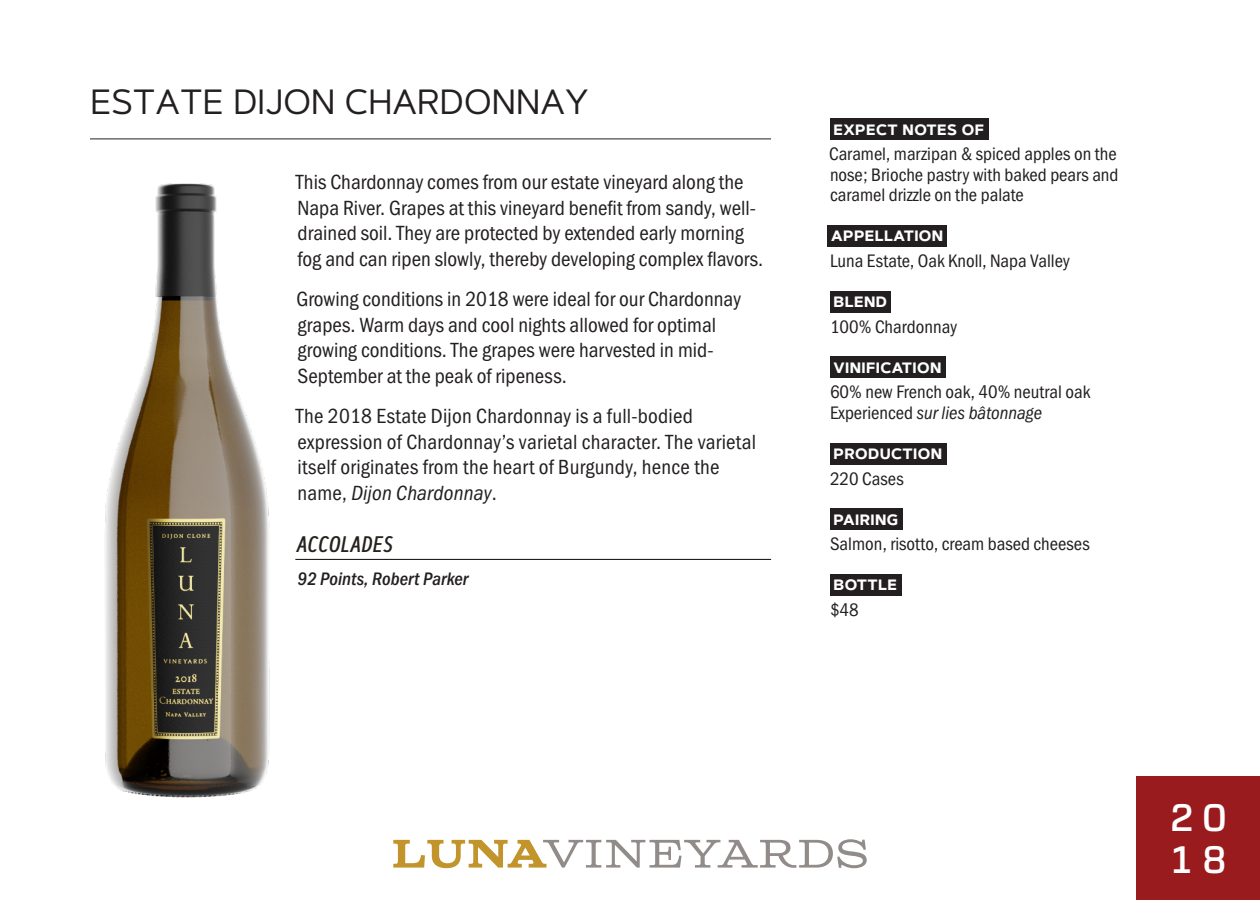
<style>
.page{position:relative;width:1260px;height:900px;background:#fff}
.page>*{position:absolute;margin:0;border:0;box-sizing:border-box;transform-origin:0 0}
.t1{font:600 40px/41.2px "URW Dock";color:#fff}
.t2{font:35px "Artegra Sans";letter-spacing:-.015em;color:#231f20}
.t3{font:italic 500 22.5px "Artegra Sans Condensed";color:#25211c}
.t4{font:21.25px/25.5px "Franklin Gothic URW Con Boo";color:#231f20}
.t5{font:21.25px "Franklin Gothic URW Con Boo Ita";letter-spacing:.01em;color:#231f20}
.t6{font:18.75px/20.5px "Franklin Gothic URW Con Boo";color:#231f20;text-align:justify}
.t7{font:18.75px "Franklin Gothic URW Con Boo Ita";color:#231f20}
.t8{font:18.75px "Franklin Gothic URW Con Med Ita";color:#231f20}
.t9{font:700 15px "Artegra Sans";letter-spacing:.025em;color:#fff}
.s1{font-family:"Franklin Gothic URW Con Boo"}
</style>
<div class="page">
<svg style="left:393px;top:839px;width:474px;height:30px"></svg>
<div style="left:1136px;top:776px;width:124px;height:124px;background:#9a1b1e"></div>
<hr style="left:90px;top:138px;width:681px;height:1px;background:#25211c">
<hr style="left:295px;top:559px;width:476px;height:1px;background:#080704">
<div style="left:830px;top:119px;width:158px;height:21px;background:#231f20"></div>
<div style="left:828px;top:225px;width:119px;height:22px;background:#231f20"></div>
<div style="left:830px;top:291px;width:61px;height:21px;background:#231f20"></div>
<div style="left:830px;top:357px;width:115px;height:21px;background:#231f20"></div>
<div style="left:830px;top:443px;width:116px;height:21px;background:#231f20"></div>
<div style="left:830px;top:509px;width:72px;height:21px;background:#231f20"></div>
<div style="left:830px;top:574px;width:71px;height:22px;background:#231f20"></div>
<img style="left:105px;top:183px;width:165px;height:615px">
<h2 class="t2" style="left:90px;top:88px;width:501px">ESTATE DIJON CHARDONNAY</h2>
<p class="t4" style="left:296px;top:173px;width:469px">This Chardonnay comes from our estate vineyard along the Napa River. Grapes at this vineyard benefit from sandy, well&shy;drained soil. They are protected by extended early morning fog and can ripen slowly, thereby developing complex flavors.</p>
<p class="t4" style="left:296px;top:290px;width:446px">Growing conditions in 2018 were ideal for our Chardonnay grapes. Warm days and cool nights allowed for optimal growing conditions. The grapes were harvested in mid-September at the peak of ripeness.</p>
<p class="t4" style="left:296px;top:407px;width:462px">The 2018 Estate Dijon Chardonnay is a full-bodied expression of Chardonnay’s varietal character. The varietal itself originates from the heart of Burgundy, hence the</p>
<p class="t5" style="left:298px;top:486px;width:201px"><span class="s1">name,</span> Dijon Chardonnay<span class="s1">.</span></p>
<p class="t3" style="left:295px;top:536px;width:98px">ACCOLADES</p>
<p class="t8" style="left:298px;top:572px;width:173px">92 Points, Robert Parker</p>
<p class="t9" style="left:834px;top:123px;width:152px">EXPECT NOTES OF</p>
<p class="t6" style="left:829px;top:147px;width:291px">Caramel, marzipan &amp; spiced apples on the nose; Brioche pastry with baked pears and caramel drizzle on the palate</p>
<p class="t9" style="left:831px;top:230px;width:113px">APPELLATION</p>
<p class="t6" style="left:830px;top:254px;width:241px">Luna Estate, Oak Knoll, Napa Valley</p>
<p class="t9" style="left:834px;top:296px;width:55px">BLEND</p>
<p class="t6" style="left:830px;top:319px;width:129px">100% Chardonnay</p>
<p class="t9" style="left:834px;top:362px;width:109px">VINIFICATION</p>
<p class="t6" style="left:830px;top:385px;width:262px">60% new French oak, 40% neutral oak</p>
<p class="t7" style="left:830px;top:406px;width:214px"><span class="s1">Experienced</span> sur lies bâtonnage</p>
<p class="t9" style="left:834px;top:448px;width:110px">PRODUCTION</p>
<p class="t6" style="left:830px;top:471px;width:75px">220 Cases</p>
<p class="t9" style="left:834px;top:513px;width:66px">PAIRING</p>
<p class="t6" style="left:830px;top:537px;width:261px">Salmon, risotto, cream based cheeses</p>
<p class="t9" style="left:834px;top:579px;width:65px">BOTTLE</p>
<p class="t6" style="left:830px;top:602px;width:30px">$48</p>
<h1 class="t1" style="left:1169px;top:800px;width:59px">20<br>18</h1>
</div>
